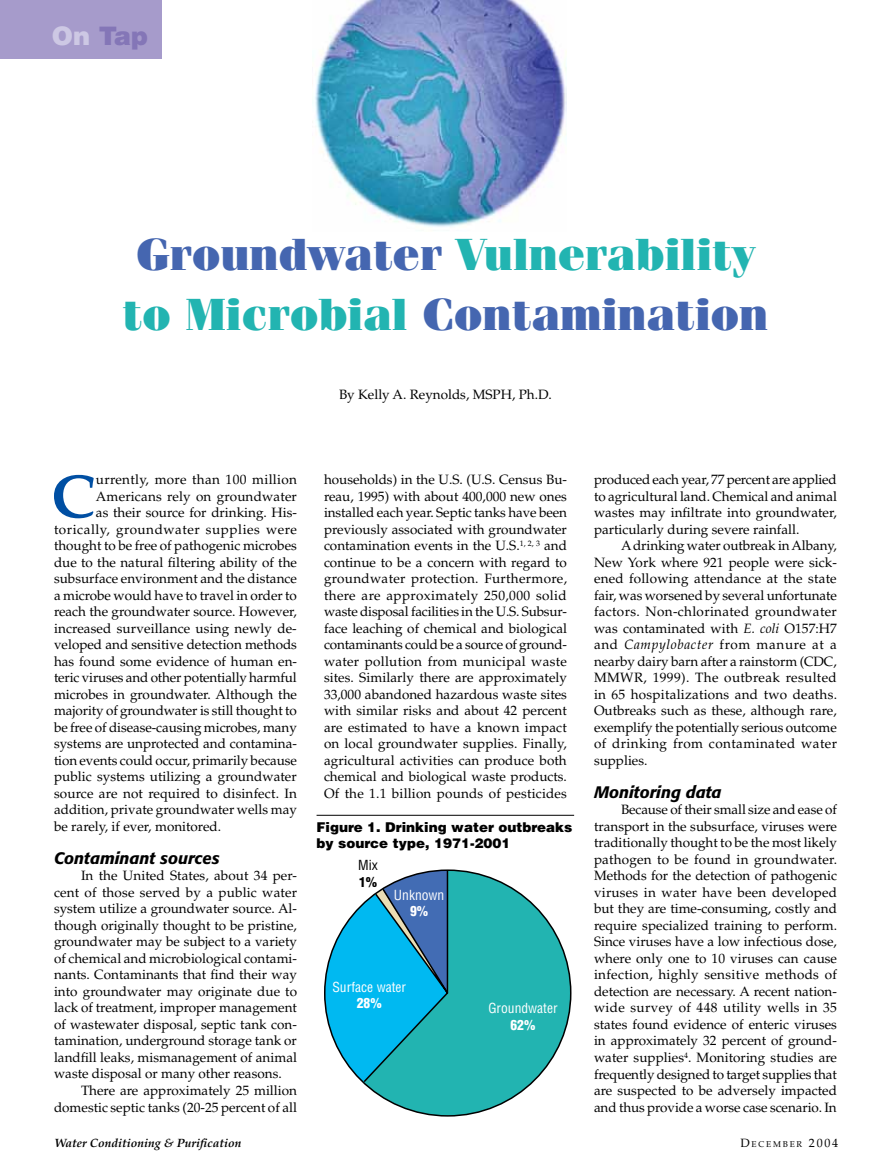
<style>
.page{position:relative;width:891px;height:1175px;background:#fff}
.page>*{position:absolute;margin:0;border:0;box-sizing:border-box;transform-origin:0 0}
.t1{font:700 61.05px "Palatino";color:#004fa3}
.t2{font:900 45px/60px "Fenice";color:#4566b0;text-align:center}
.t3{font:900 25.5px "Helvetica";color:#8476b7}
.t4{font:italic 500 16.5px "Formata";color:#000}
.t5{font:13.5px/16.5px "Palatino";color:#000;text-align:justify}
.t6{font:900 13.5px/16.5px "Helvetica";color:#000}
.t7{font:13.5px "Palatino";letter-spacing:.04em;color:#000}
.t8{font:condensed 13.5px "Helvetica";color:#fff}
.t9{font:13.5px "Palatino";letter-spacing:.025em;color:#000}
.t10{font:900 condensed 13.5px "Helvetica";color:#fff}
.t11{font:condensed 13.5px "Helvetica";color:#000}
.t12{font:900 condensed 13.5px "Helvetica";color:#000}
.t13{font:italic 700 12px "Palatino";color:#000}
.t14{font:8.4px "Palatino";letter-spacing:.215em;color:#000}
.s1{color:#cdc8e4}
.s2{color:#22b4b1}
.s3{font-style:italic}
.s4{font-size:12px}
</style>
<div class="page">
<img style="left:315px;top:0;width:252px;height:227px">
<hr style="left:317px;top:815px;width:257px;height:1px;background:#000">
<svg style="left:363px;top:872px;width:208px;height:243px;fill:#22b4b1"></svg>
<svg style="left:325px;top:869px;width:146px;height:214px;background:#37b0cf"></svg>
<div style="left:0;top:0;width:162px;height:59px;background:#a69bcb"></div>
<h3 class="t3" style="left:52px;top:20px;width:98px"><span class="s1">On</span> Tap</h3>
<h2 class="t2" style="left:123px;top:223px;width:647px">Groundwater <span class="s2">Vulnerability to Microbial</span> Contamination</h2>
<p class="t5" style="left:339px;top:386px;width:214px">By Kelly A. Reynolds, MSPH, Ph.D.</p>
<h1 class="t1" style="left:51px;top:461px;width:46px">C</h1>
<p class="t9" style="left:96px;top:472px;width:202px">urrently, more than 100 million</p>
<p class="t5" style="left:96px;top:488px;width:203px">Americans rely on groundwater</p>
<p class="t5" style="left:96px;top:504px;width:203px">as their source for drinking. His-</p>
<p class="t7" style="left:54px;top:521px;width:244px">torically, groundwater supplies were</p>
<p class="t5" style="left:54px;top:537px;width:244px">thought to be free of pathogenic microbes</p>
<p class="t5" style="left:54px;top:554px;width:245px">due to the natural filtering ability of the</p>
<p class="t5" style="left:54px;top:570px;width:244px">subsurface environment and the distance</p>
<p class="t5" style="left:54px;top:587px;width:244px">a microbe would have to travel in order to</p>
<p class="t5" style="left:54px;top:603px;width:244px">reach the groundwater source. However,</p>
<p class="t5" style="left:54px;top:620px;width:244px">increased surveillance using newly de-</p>
<p class="t5" style="left:54px;top:636px;width:245px">veloped and sensitive detection methods</p>
<p class="t5" style="left:54px;top:653px;width:245px">has found some evidence of human en-</p>
<p class="t5" style="left:54px;top:669px;width:244px">teric viruses and other potentially harmful</p>
<p class="t5" style="left:54px;top:686px;width:245px">microbes in groundwater. Although the</p>
<p class="t5" style="left:54px;top:702px;width:244px">majority of groundwater is still thought to</p>
<p class="t5" style="left:54px;top:719px;width:244px">be free of disease-causing microbes, many</p>
<p class="t5" style="left:54px;top:735px;width:245px">systems are unprotected and contamina-</p>
<p class="t5" style="left:54px;top:752px;width:245px">tion events could occur, primarily because</p>
<p class="t5" style="left:54px;top:768px;width:244px">public systems utilizing a groundwater</p>
<p class="t5" style="left:54px;top:785px;width:245px">source are not required to disinfect. In</p>
<p class="t5" style="left:54px;top:801px;width:245px">addition, private groundwater wells may</p>
<p class="t5" style="left:54px;top:818px;width:169px">be rarely, if ever, monitored.</p>
<p class="t4" style="left:54px;top:848px;width:167px">Contaminant sources</p>
<p class="t5" style="left:54px;top:867px;width:245px;text-indent:27px">In the United States, about 34 per&shy;cent of those served by a public water system utilize a groundwater source. Al&shy;though originally thought to be pristine, groundwater may be subject to a variety of chemical and microbiological contami&shy;nants. Contaminants that find their way into groundwater may originate due to lack of treatment, improper management of wastewater disposal, septic tank con&shy;tamination, underground storage tank or landfill leaks, mismanagement of animal waste disposal or many other reasons.</p>
<p class="t5" style="left:54px;top:1082px;width:245px;text-align:right">There are approximately 25 million domestic septic tanks (20-25 percent of all</p>
<p class="t5" style="left:324px;top:471px;width:245px">households) in the U.S. (U.S. Census Bu&shy;reau, 1995) with about 400,000 new ones installed each year. Septic tanks have been previously associated with groundwater contamination events in the U.S.<sup>1,</sup> <sup>2,</sup> <sup>3</sup> and continue to be a concern with regard to groundwater protection. Furthermore, there are approximately 250,000 solid waste disposal facilities in the U.S. Subsur&shy;face leaching of chemical and biological contaminants could be a source of ground&shy;water pollution from municipal waste sites. Similarly there are approximately 33,000 abandoned hazardous waste sites with similar risks and about 42 percent are estimated to have a known impact on local groundwater supplies. Finally, agricultural activities can produce both chemical and biological waste products.<br>Of the 1.1 billion pounds of pesticides</p>
<p class="t5" style="left:594px;top:471px;width:244px">produced each year, 77 percent are applied to agricultural land. Chemical and animal wastes may infiltrate into groundwater, particularly during severe rainfall.</p>
<p class="t5" style="left:594px;top:537px;width:245px;text-indent:27px">A drinking water outbreak in Albany, New York where 921 people were sick&shy;ened following attendance at the state fair, was worsened by several unfortunate factors. Non-chlorinated groundwater was contaminated with <span class="s3">E. coli</span> O157:H7 and <span class="s3">Campylobacter</span> from manure at a nearby dairy barn after a rainstorm (CDC, MMWR, 1999). The outbreak resulted in 65 hospitalizations and two deaths.<br>Outbreaks such as these, although rare, exemplify the potentially serious outcome of drinking from contaminated water supplies.</p>
<p class="t4" style="left:594px;top:782px;width:129px">Monitoring data</p>
<p class="t5" style="left:594px;top:801px;width:245px;text-indent:27px">Because of their small size and ease of transport in the subsurface, viruses were traditionally thought to be the most likely pathogen to be found in groundwater.<br>Methods for the detection of pathogenic viruses in water have been developed but they are time-consuming, costly and require specialized training to perform.<br>Since viruses have a low infectious dose, where only one to 10 viruses can cause infection, highly sensitive methods of detection are necessary. A recent nation&shy;wide survey of 448 utility wells in 35 states found evidence of enteric viruses in approximately 32 percent of ground&shy;water supplies<sup>4</sup>. Monitoring studies are frequently designed to target supplies that are suspected to be adversely impacted and thus provide a worse case scenario. In</p>
<p class="t6" style="left:317px;top:818px;width:258px">Figure 1. Drinking water outbreaks by source type, 1971-2001</p>
<p class="t11" style="left:358px;top:857px;width:21px">Mix</p>
<p class="t12" style="left:359px;top:873px;width:20px">1%</p>
<p class="t8" style="left:394px;top:886px;width:52px">Unknown</p>
<p class="t10" style="left:410px;top:902px;width:20px">9%</p>
<p class="t8" style="left:332px;top:978px;width:75px">Surface water</p>
<p class="t10" style="left:357px;top:994px;width:26px">28%</p>
<p class="t8" style="left:488px;top:1000px;width:71px">Groundwater</p>
<p class="t10" style="left:511px;top:1016px;width:26px">62%</p>
<p class="t13" style="left:55px;top:1135px;width:189px">Water Conditioning &amp; Purification</p>
<p class="t14" style="left:740px;top:1139px;width:99px"><span class="s4">D</span>ECEMBER <span class="s4">2004</span></p>
</div>
